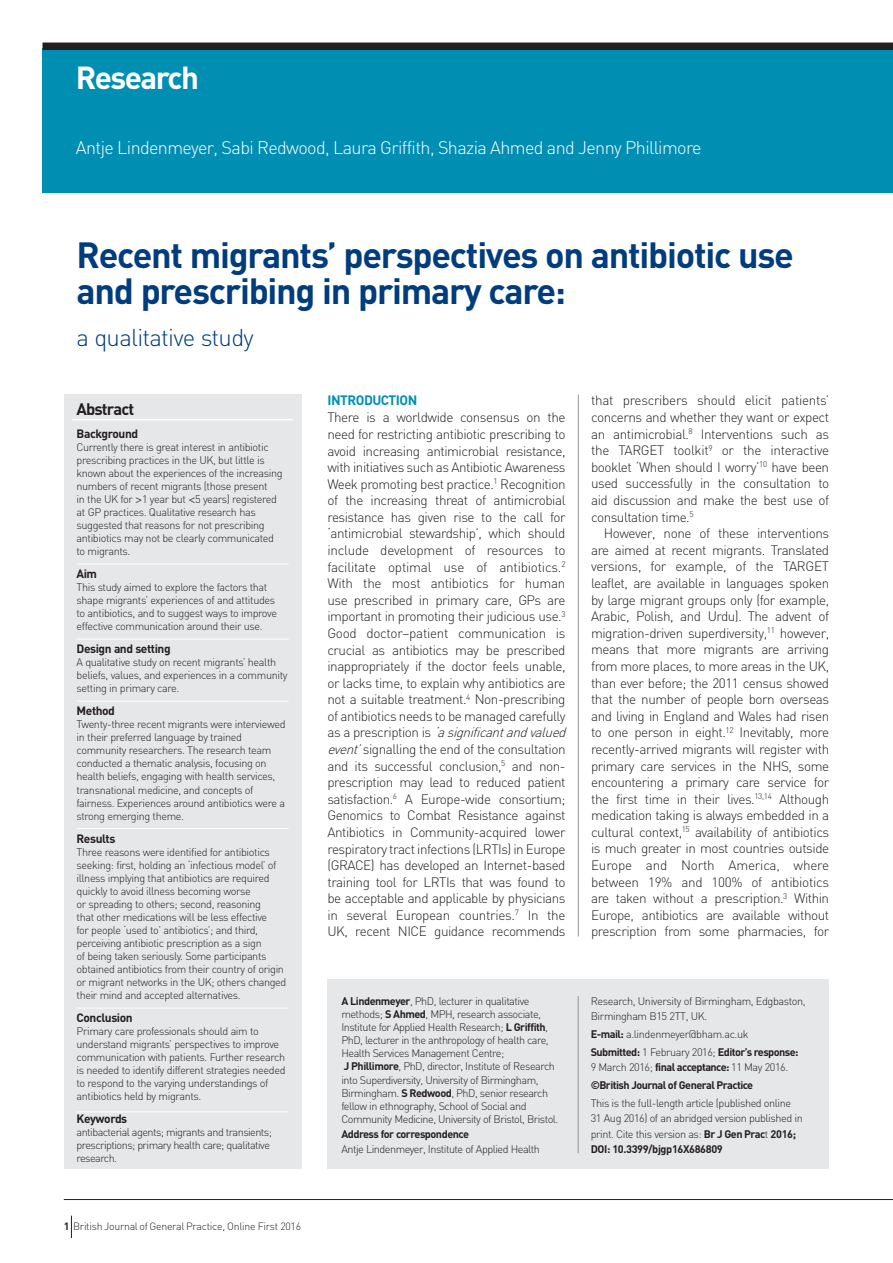
<style>
.page{position:relative;width:893px;height:1263px;background:#fff}
.page>*{position:absolute;margin:0;border:0;box-sizing:border-box;transform-origin:0 0}
.t1{font:700 36px/36px "DIN";letter-spacing:-.035em;color:#013d7d}
.t2{font:700 31.5px "DIN";letter-spacing:-.05em;color:#fff}
.t3{font:300 24px "DIN";letter-spacing:-.03em;color:#013d7d}
.t4{font:300 18px "DIN";letter-spacing:-.035em;color:#fff}
.t5{font:700 16.5px "DIN";letter-spacing:-.05em;color:#231f20}
.t6{font:300 13.5px/16.6px "DIN";letter-spacing:-.035em;color:#231f20;text-align:justify}
.t7{font:700 13.5px "DIN";letter-spacing:-.035em;color:#008fb3}
.t8{font:700 12px "DIN";letter-spacing:-.035em;color:#231f20}
.t9{font:300 10.8px/13px "DIN";letter-spacing:-.035em;color:#231f20}
.t10{font:700 10.8px/17.7px "DIN";letter-spacing:-.05em;color:#231f20}
.t11{font:300 10.5px "DIN";letter-spacing:-.025em;color:#231f20}
.s1{font-family:"Helvetica"}
.s2{font-weight:700}
.s3{font-style:italic}
.s4{font-weight:300}
</style>
<div class="page">
<div style="left:43px;top:48px;width:850px;height:144px;background:#008fb3"></div>
<div style="left:43px;top:43px;width:850px;height:7px;background:#231f20"></div>
<div style="left:64px;top:395px;width:237px;height:774px;background:#e6e7e9"></div>
<hr style="left:72px;top:419px;width:221px;height:1px;background:#fff">
<hr style="left:77px;top:564px;width:212px;height:1px;background:#fff">
<hr style="left:77px;top:639px;width:212px;height:1px;background:#fff">
<hr style="left:77px;top:701px;width:212px;height:1px;background:#fff">
<hr style="left:77px;top:828px;width:212px;height:1px;background:#fff">
<hr style="left:77px;top:1008px;width:212px;height:1px;background:#fff">
<hr style="left:77px;top:1111px;width:212px;height:1px;background:#fff">
<hr style="left:578px;top:395px;width:1px;height:541px;background:#939598">
<div style="left:327px;top:979px;width:502px;height:190px;background:#e6e7e9"></div>
<hr style="left:578px;top:996px;width:1px;height:157px;background:#939598">
<svg style="left:71px;top:1215px;width:1px;height:23px"></svg>
<hr style="left:64px;top:1199px;width:829px;height:1px;background:#231f20">
<h2 class="t2" style="left:76px;top:57px;width:125px">Research</h2>
<h3 class="t4" style="left:76px;top:137px;width:627px">Antje Lindenmeyer, Sabi Redwood, Laura Griffith, Shazia Ahmed and Jenny Phillimore</h3>
<h1 class="t1" style="left:77px;top:235px;width:719px">Recent migrants’ perspectives on antibiotic use and prescribing in primary care:</h1>
<h3 class="t3" style="left:77px;top:323px;width:179px">a qualitative study</h3>
<h3 class="t5" style="left:77px;top:398px;width:59px">Abstract</h3>
<p class="t8" style="left:77px;top:425px;width:63px">Background</p>
<p class="t9" style="left:77px;top:440px;width:208px">Currently there is great interest in antibiotic prescribing practices in the UK, but little is known about the experiences of the increasing numbers of recent migrants (those present<br>in the UK for <span class="s1">&gt;</span>1 year but <span class="s1">&lt;</span>5 years) registered at GP practices. Qualitative research has suggested that reasons for not prescribing antibiotics may not be clearly communicated to migrants.</p>
<p class="t8" style="left:77px;top:566px;width:22px">Aim</p>
<p class="t9" style="left:77px;top:580px;width:202px">This study aimed to explore the factors that shape migrants’ experiences of and attitudes to antibiotics, and to suggest ways to improve effective communication around their use.</p>
<p class="t8" style="left:77px;top:641px;width:96px">Design and setting</p>
<p class="t9" style="left:77px;top:656px;width:212px">A qualitative study on recent migrants’ health beliefs, values, and experiences in a community setting in primary care.</p>
<p class="t8" style="left:77px;top:703px;width:40px">Method</p>
<p class="t9" style="left:77px;top:718px;width:211px">Twenty-three recent migrants were interviewed in their preferred language by trained community researchers. The research team conducted a thematic analysis, focusing on health beliefs, engaging with health services, transnational medicine, and concepts of fairness. Experiences around antibiotics were a strong emerging theme.</p>
<p class="t8" style="left:77px;top:830px;width:40px">Results</p>
<p class="t9" style="left:77px;top:845px;width:211px">Three reasons were identified for antibiotics seeking: first, holding an ‘infectious model’ of illness implying that antibiotics are required quickly to avoid illness becoming worse<br>or spreading to others; second, reasoning<br>that other medications will be less effective<br>for people ‘used to’ antibiotics’; and third, perceiving antibiotic prescription as a sign<br>of being taken seriously. Some participants obtained antibiotics from their country of origin or migrant networks in the UK; others changed their mind and accepted alternatives.</p>
<p class="t8" style="left:77px;top:1010px;width:58px">Conclusion</p>
<p class="t9" style="left:77px;top:1024px;width:211px">Primary care professionals should aim to understand migrants’ perspectives to improve communication with patients. Further research is needed to identify different strategies needed to respond to the varying understandings of antibiotics held by migrants.</p>
<p class="t8" style="left:77px;top:1111px;width:52px">Keywords</p>
<p class="t9" style="left:77px;top:1126px;width:197px">antibacterial agents; migrants and transients; prescriptions; primary health care; qualitative research.</p>
<p class="t11" style="left:64px;top:1219px;width:239px"><span class="s2">1</span> British Journal of General Practice, Online First 2016</p>
<p class="t7" style="left:327px;top:391px;width:91px">INTRODUCTION</p>
<p class="t6" style="left:327px;top:409px;width:244px;text-align:left">There is a worldwide consensus on the need for restricting antibiotic prescribing to avoid increasing antimicrobial resistance, with initiatives such as Antibiotic Awareness Week promoting best practice.<sup>1</sup> Recognition of the increasing threat of antimicrobial resistance has given rise to the call for ‘antimicrobial stewardship’, which should include development of resources to facilitate optimal use of antibiotics.<sup>2<br></sup>With the most antibiotics for human use prescribed in primary care, GPs are important in promoting their judicious use.<sup>3<br></sup>Good doctor–patient communication is crucial as antibiotics may be prescribed inappropriately if the doctor feels unable, or lacks time, to explain why antibiotics are not a suitable treatment.<sup>4</sup> Non-prescribing of antibiotics needs to be managed carefully a s a p re s c r i p t i o n i s <span class="s3">‘asignificantandvalued event’</span>signalling the end of the consultation and its successful conclusion,<sup>5</sup> and non&shy;prescription may lead to reduced patient satisfaction.<sup>6</sup> A Europe-wide consortium; Genomics to Combat Resistance against Antibiotics in Community-acquired lower respiratory tract infections (LRTIs) in Europe (GRACE) has developed an Internet-based training tool for LRTIs that was found to be acceptable and applicable by physicians in several European countries.<sup>7</sup> In the UK, recent NICE guidance recommends</p>
<p class="t9" style="left:341px;top:994px;width:219px"><span class="s2">A Lindenmeyer</span>, PhD, lecturer in qualitative methods; <span class="s2">S Ahmed</span>, MPH, research associate, Institute for Applied Health Research; <span class="s2">L Griffith</span>, PhD, lecturer in the anthropology of health care, Health Services Management Centre;<br><span class="s2">J Phillimore</span>, PhD, director, Institute of Research into Superdiversity, University of Birmingham, Birmingham. <span class="s2">S Redwood</span>, PhD, senior research fellow in ethnography, School of Social and Community Medicine, University of Bristol, Bristol.</p>
<p class="t10" style="left:341px;top:1125px;width:129px">Address for correspondence</p>
<p class="t9" style="left:341px;top:1142px;width:200px">Antje Lindenmeyer, Institute of Applied Health</p>
<p class="t6" style="left:591px;top:392px;width:240px">that prescribers should elicit patients’ concerns and whether they want or expect an antimicrobial.<sup>8</sup> Interventions such as the TARGET toolkit<sup>9</sup> or the interactive booklet ‘When should I worry’<sup>10</sup> have been used successfully in the consultation to aid discussion and make the best use of consultation time.<sup>5</sup></p>
<p class="t6" style="left:591px;top:525px;width:240px;text-indent:13px">However, none of these interventions are aimed at recent migrants. Translated versions, for example, of the TARGET leaflet, are available in languages spoken by large migrant groups only (for example, Arabic, Polish, and Urdu). The advent of migration-driven superdiversity,<sup>11</sup> however, means that more migrants are arriving from more places, to more areas in the UK, than ever before; the 2011 census showed that the number of people born overseas and living in England and Wales had risen to one person in eight.<sup>12</sup> Inevitably, more recently-arrived migrants will register with primary care services in the NHS, some encountering a primary care service for the first time in their lives.<sup>13,14</sup> Although medication taking is always embedded in a cultural context,<sup>15</sup> availability of antibiotics is much greater in most countries outside Europe and North America, where between 19% and 100% of antibiotics are taken without a prescription.<sup>3</sup> Within Europe, antibiotics are available without prescription from some pharmacies, for</p>
<p class="t9" style="left:591px;top:993px;width:216px;line-height:15.6px">Research, University of Birmingham, Edgbaston,<br>Birmingham B15 2TT, UK.</p>
<p class="t9" style="left:591px;top:1025px;width:209px;line-height:17.7px"><span class="s2">E-mail:</span> a.lindenmeyer@bham.ac.uk<br><span class="s2">Submitted:</span> 1 February 2016; <span class="s2">Editor’s response:</span></p>
<p class="t10" style="left:591px;top:1058px;width:199px"><span class="s4">9 March 2016;</span> final acceptance: <span class="s4">11 May 2016. </span>©British Journal of General Practice</p>
<p class="t9" style="left:591px;top:1095px;width:213px;line-height:15.6px">This is the full-length article (published online 31 Aug 2016) of an abridged version published in print. Cite this version as: <span class="s2">Br J Gen Prac</span>t <span class="s2">2016; DOI: 10.3399/bjgp16X686809</span></p>
</div>
